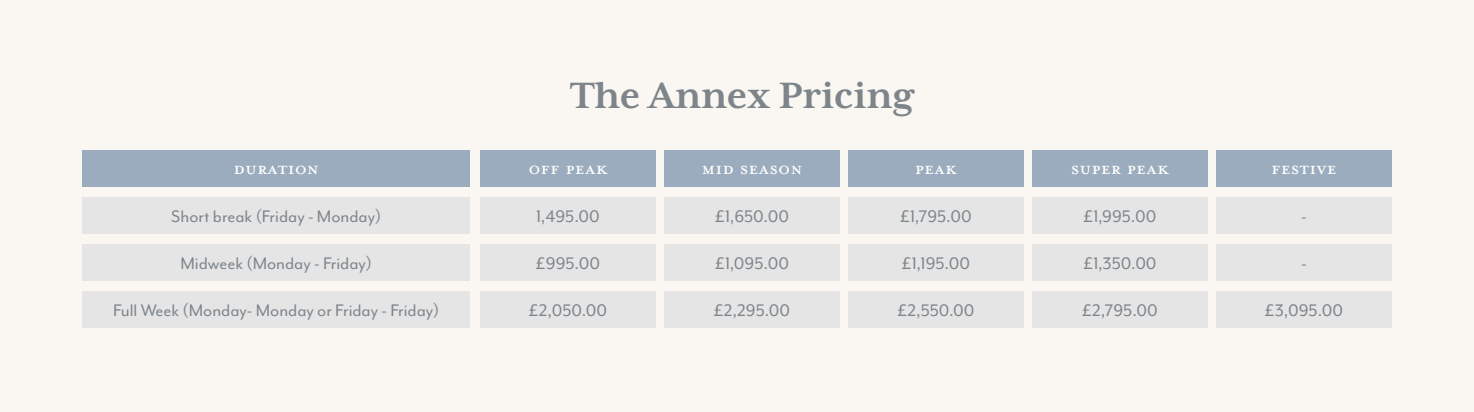
<style>
.page{position:relative;width:1474px;height:412px;background:#fff}
.page>*{position:absolute;margin:0;border:0;box-sizing:border-box;transform-origin:0 0}
.t1{font:700 42px "Mrs Eaves XL Serif OT";color:#7d858a}
.t2{font:24.5px "Mrs Eaves All Petite Caps OT";color:#fff}
.t3{font:19.25px "Mr Eaves Mod OT";color:#7d858a}
</style>
<div class="page">
<div style="left:0;top:0;width:1473px;height:411px;background:#faf6f1"></div>
<div style="left:480px;top:197px;width:175px;height:37px;background:#e5e5e6"></div>
<div style="left:480px;top:244px;width:175px;height:36px;background:#e5e5e6"></div>
<div style="left:480px;top:290px;width:175px;height:37px;background:#e5e5e6"></div>
<div style="left:82px;top:197px;width:388px;height:37px;background:#e5e5e6"></div>
<div style="left:82px;top:244px;width:388px;height:36px;background:#e5e5e6"></div>
<div style="left:82px;top:290px;width:388px;height:37px;background:#e5e5e6"></div>
<div style="left:82px;top:150px;width:388px;height:37px;background:#9bacbf"></div>
<div style="left:480px;top:150px;width:175px;height:37px;background:#9bacbf"></div>
<div style="left:664px;top:150px;width:175px;height:37px;background:#9bacbf"></div>
<div style="left:664px;top:197px;width:175px;height:37px;background:#e5e5e6"></div>
<div style="left:664px;top:244px;width:175px;height:36px;background:#e5e5e6"></div>
<div style="left:664px;top:290px;width:175px;height:37px;background:#e5e5e6"></div>
<div style="left:848px;top:150px;width:175px;height:37px;background:#9bacbf"></div>
<div style="left:848px;top:197px;width:175px;height:37px;background:#e5e5e6"></div>
<div style="left:848px;top:244px;width:175px;height:36px;background:#e5e5e6"></div>
<div style="left:848px;top:290px;width:175px;height:37px;background:#e5e5e6"></div>
<div style="left:1032px;top:150px;width:175px;height:37px;background:#9bacbf"></div>
<div style="left:1032px;top:197px;width:175px;height:37px;background:#e5e5e6"></div>
<div style="left:1032px;top:244px;width:175px;height:36px;background:#e5e5e6"></div>
<div style="left:1032px;top:290px;width:175px;height:37px;background:#e5e5e6"></div>
<div style="left:1216px;top:150px;width:175px;height:37px;background:#9bacbf"></div>
<div style="left:1216px;top:197px;width:175px;height:37px;background:#e5e5e6"></div>
<div style="left:1216px;top:244px;width:175px;height:36px;background:#e5e5e6"></div>
<div style="left:1216px;top:290px;width:175px;height:37px;background:#e5e5e6"></div>
<p class="t1" style="left:570px;top:74px;width:345px">The Annex Pricing</p>
<p class="t2" style="left:233px;top:153px;width:87px">DURATION</p>
<p class="t2" style="left:528px;top:153px;width:81px">OFF PEAK</p>
<p class="t2" style="left:701px;top:153px;width:103px">MID SEASON</p>
<p class="t2" style="left:914px;top:153px;width:44px">PEAK</p>
<p class="t2" style="left:1070px;top:153px;width:100px">SUPER PEAK</p>
<p class="t2" style="left:1271px;top:153px;width:67px">FESTIVE</p>
<p class="t3" style="left:171px;top:206px;width:211px">Short break (Friday - Monday)</p>
<p class="t3" style="left:180px;top:252px;width:193px">Midweek (Monday - Friday)</p>
<p class="t3" style="left:113px;top:299px;width:328px">Full Week (Monday- Monday or Friday - Friday)</p>
<p class="t3" style="left:536px;top:206px;width:65px">1,495.00</p>
<p class="t3" style="left:536px;top:253px;width:66px">£995.00</p>
<p class="t3" style="left:529px;top:299px;width:80px">£2,050.00</p>
<p class="t3" style="left:715px;top:206px;width:75px">£1,650.00</p>
<p class="t3" style="left:715px;top:253px;width:75px">£1,095.00</p>
<p class="t3" style="left:714px;top:299px;width:78px">£2,295.00</p>
<p class="t3" style="left:900px;top:206px;width:73px">£1,795.00</p>
<p class="t3" style="left:902px;top:253px;width:70px">£1,195.00</p>
<p class="t3" style="left:897px;top:299px;width:79px">£2,550.00</p>
<p class="t3" style="left:1083px;top:206px;width:74px">£1,995.00</p>
<p class="t3" style="left:1083px;top:253px;width:75px">£1,350.00</p>
<p class="t3" style="left:1082px;top:299px;width:77px">£2,795.00</p>
<p class="t3" style="left:1301px;top:206px;width:7px">-</p>
<p class="t3" style="left:1301px;top:253px;width:7px">-</p>
<p class="t3" style="left:1264px;top:299px;width:80px">£3,095.00</p>
</div>
